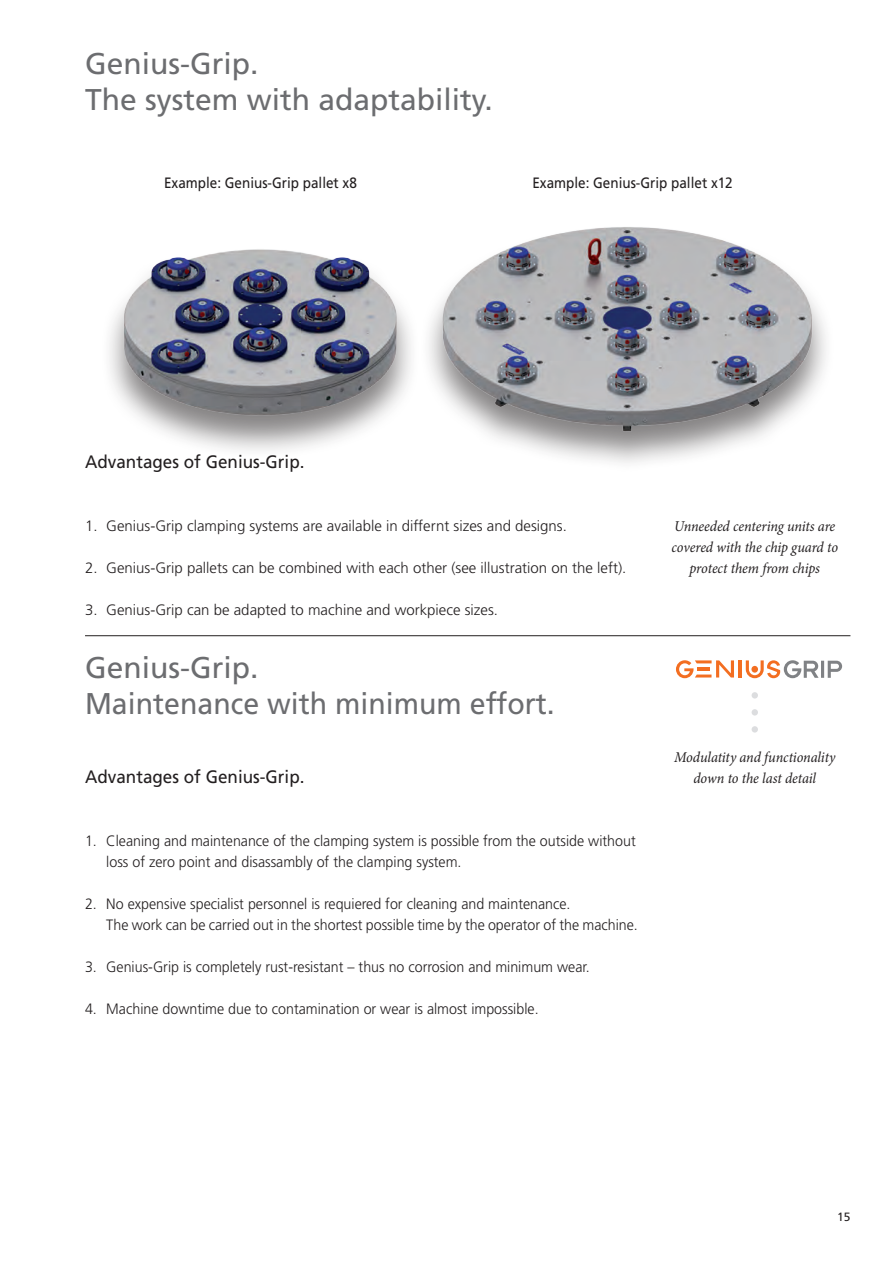
<style>
.page{position:relative;width:893px;height:1263px;background:#fff}
.page>*{position:absolute;margin:0;border:0;box-sizing:border-box;transform-origin:0 0}
.t1{font:30px/36px "Frutiger";color:#6c6d70}
.t2{font:18px "Frutiger";color:#231f20;scale:.95 1}
.t3{font:300 15px/21px "Frutiger";color:#231f20;scale:.95 1}
.t4{font:300 15px "Frutiger";color:#231f20}
.t5{font:italic 15px/21px "Minion Pro";letter-spacing:-.01em;color:#231f20;text-align:center;scale:.95 1}
.t6{font:15px "Frutiger";color:#231f20;scale:.9 1}
.t7{font:12px "Frutiger";color:#231f20}
</style>
<div class="page">
<svg style="left:752px;top:692px;width:6px;height:6px"></svg>
<svg style="left:752px;top:709px;width:6px;height:6px"></svg>
<svg style="left:752px;top:726px;width:6px;height:6px"></svg>
<img style="left:429px;top:227px;width:397px;height:236px">
<div style="left:101px;top:248px;width:319px;height:212px;background:#231f20;opacity:.55"></div>
<img style="left:117px;top:248px;width:288px;height:184px">
<hr style="left:738px;top:660px;width:3px;height:17px;background:#f36e21">
<svg style="left:676px;top:660px;width:58px;height:18px"></svg>
<svg style="left:746px;top:660px;width:96px;height:18px"></svg>
<hr style="left:85px;top:635px;width:765px;height:1px;background:#231f20">
<h1 class="t1" style="left:85px;top:46px;width:409px">Genius-Grip.<br>The system with adaptability.</h1>
<p class="t6" style="left:164px;top:174px;width:216px">Example: Genius-Grip pallet x8</p>
<p class="t6" style="left:532px;top:174px;width:224px">Example: Genius-Grip pallet x12</p>
<p class="t2" style="left:85px;top:451px;width:233px">Advantages of Genius-Grip.</p>
<p class="t4" style="left:85px;top:517px;width:483px">1. Genius-Grip clamping systems are available in differnt sizes and designs.</p>
<p class="t4" style="left:85px;top:559px;width:543px">2. Genius-Grip pallets can be combined with each other (see illustration on the left).</p>
<p class="t4" style="left:85px;top:601px;width:414px">3. Genius-Grip can be adapted to machine and workpiece sizes.</p>
<h1 class="t1" style="left:85px;top:649px;width:471px">Genius-Grip.<br>Maintenance with minimum effort.</h1>
<p class="t2" style="left:85px;top:766px;width:233px">Advantages of Genius-Grip.</p>
<p class="t3" style="left:106px;top:830px;width:559px;text-indent:-21px">1. Cleaning and maintenance of the clamping system is possible from the outside without loss of zero point and disassambly of the clamping system.</p>
<p class="t3" style="left:106px;top:893px;width:561px;text-indent:-21px">2. No expensive specialist personnel is requiered for cleaning and maintenance.<br>The work can be carried out in the shortest possible time by the operator of the machine.</p>
<p class="t3" style="left:85px;top:956px;width:533px">3. Genius-Grip is completely rust-resistant – thus no corrosion and minimum wear.</p>
<p class="t3" style="left:85px;top:998px;width:479px">4. Machine downtime due to contamination or wear is almost impossible.</p>
<p class="t5" style="left:671px;top:515px;width:177px">Unneeded centering units are covered with the chip guard to protect them from chips</p>
<p class="t5" style="left:674px;top:746px;width:171px">Modulatity and functionality down to the last detail</p>
<p class="t7" style="left:837px;top:1210px;width:15px">15</p>
</div>
